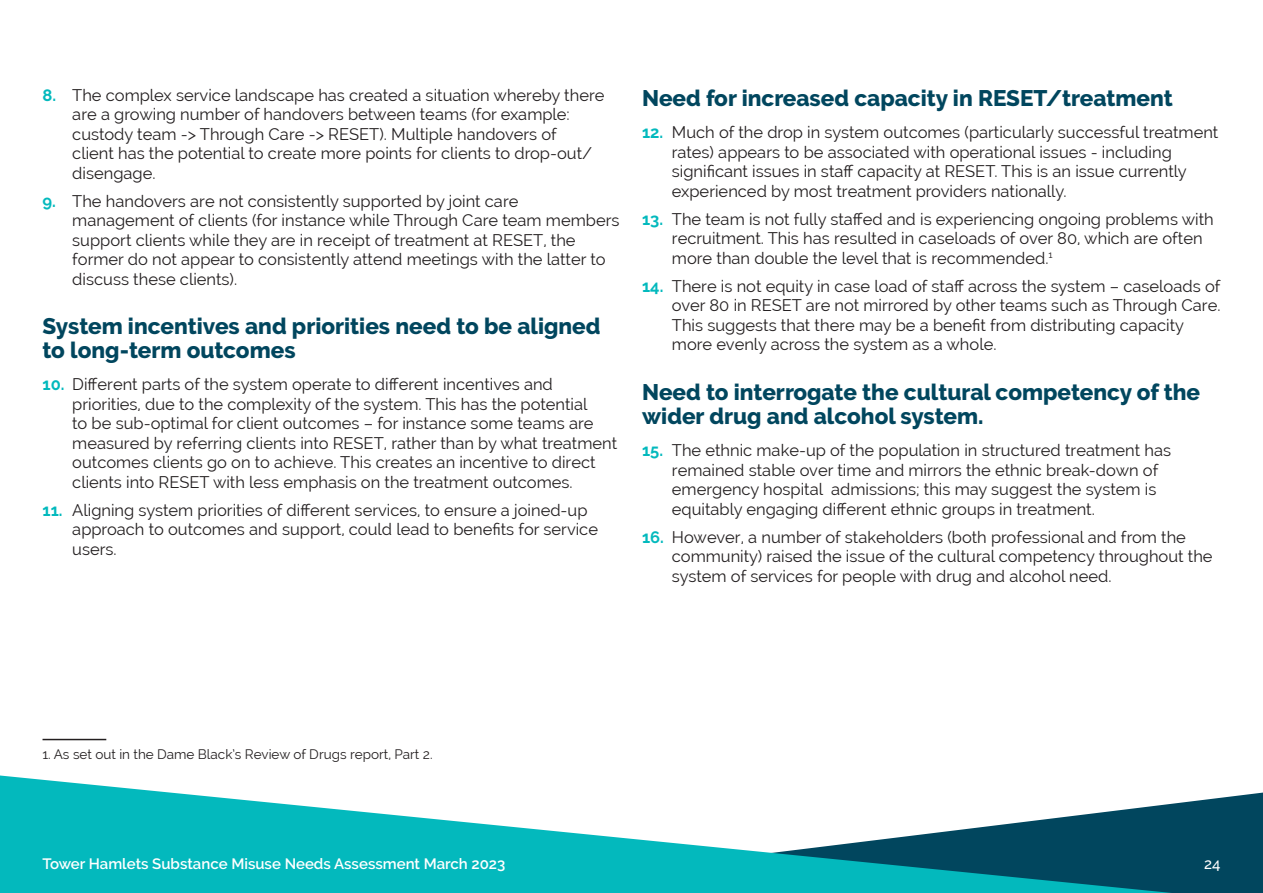
<style>
.page{position:relative;width:1263px;height:893px;background:#fff}
.page>*{position:absolute;margin:0;border:0;box-sizing:border-box;transform-origin:0 0}
._3rd_tier_copy{font:800 22.5px/24px "Raleway";color:#01465e}
.t1{font:16.5px/19.5px "Raleway";color:#231f20}
.t2{font:600 15px "Raleway";color:#fff}
.t3{font:500 15px "Raleway";color:#fff}
.Body{font:13.5px "Raleway";color:#231f20}
.s1{font-weight:700;color:#03b9bd}
</style>
<div class="page">
<svg style="left:0;top:775px;width:1263px;height:118px;fill:#03b9bd"></svg>
<hr style="left:43px;top:739px;width:63px;height:1px;background:#231f20">
<p class="t1" style="left:72px;top:85px;width:534px;text-indent:-30px"><span class="s1">8.</span> The complex service landscape has created a situation whereby there are a growing number of handovers between teams (for example: custody team -&gt; Through Care -&gt; RESET). Multiple handovers of<br>client has the potential to create more points for clients to drop-out/ disengage.</p>
<p class="t1" style="left:72px;top:191px;width:549px;text-indent:-30px"><span class="s1">9.</span> The handovers are not consistently supported by joint care management of clients (for instance while Through Care team members support clients while they are in receipt of treatment at RESET, the former do not appear to consistently attend meetings with the latter to discuss these clients).</p>
<p class="_3rd_tier_copy" style="left:43px;top:314px;width:560px">System incentives and priorities need to be aligned to long-term outcomes</p>
<p class="t1" style="left:72px;top:375px;width:546px;text-indent:-30px"><span class="s1">10.</span> Different parts of the system operate to different incentives and priorities, due to the complexity of the system. This has the potential<br>to be sub-optimal for client outcomes – for instance some teams are measured by referring clients into RESET, rather than by what treatment outcomes clients go on to achieve. This creates an incentive to direct clients into RESET with less emphasis on the treatment outcomes.</p>
<p class="t1" style="left:72px;top:500px;width:527px;text-indent:-30px"><span class="s1">11.</span> Aligning system priorities of different services, to ensure a joined-up approach to outcomes and support, could lead to benefits for service users.</p>
<p class="_3rd_tier_copy" style="left:642px;top:86px;width:532px">Need for increased capacity in RESET/treatment</p>
<p class="t1" style="left:672px;top:123px;width:548px;text-indent:-30px"><span class="s1">12.</span> Much of the drop in system outcomes (particularly successful treatment rates) appears to be associated with operational issues - including significant issues in staff capacity at RESET. This is an issue currently experienced by most treatment providers nationally.</p>
<p class="t1" style="left:672px;top:209px;width:543px;text-indent:-30px"><span class="s1">13.</span> The team is not fully staffed and is experiencing ongoing problems with recruitment. This has resulted in caseloads of over 80, which are often more than double the level that is recommended.<sup>1</sup></p>
<p class="t1" style="left:672px;top:276px;width:550px;text-indent:-30px"><span class="s1">14.</span> There is not equity in case load of staff across the system – caseloads of over 80 in RESET are not mirrored by other teams such as Through Care.<br>This suggests that there may be a benefit from distributing capacity more evenly across the system as a whole.</p>
<p class="_3rd_tier_copy" style="left:642px;top:380px;width:560px">Need to interrogate the cultural competency of the wider drug and alcohol system.</p>
<p class="t1" style="left:672px;top:441px;width:501px;text-indent:-30px"><span class="s1">15.</span> The ethnic make-up of the population in structured treatment has remained stable over time and mirrors the ethnic break-down of emergency hospital admissions; this may suggest the system is equitably engaging different ethnic groups in treatment.</p>
<p class="t1" style="left:672px;top:527px;width:542px;text-indent:-30px"><span class="s1">16.</span> However, a number of stakeholders (both professional and from the community) raised the issue of the cultural competency throughout the system of services for people with drug and alcohol need.</p>
<p class="Body" style="left:43px;top:746px;width:392px">1. As set out in the Dame Black’s Review of Drugs report, Part 2.</p>
<p class="t2" style="left:43px;top:855px;width:464px">Tower Hamlets Substance Misuse Needs Assessment March 2023</p>
<p class="t3" style="left:1204px;top:855px;width:18px">24</p>
</div>
